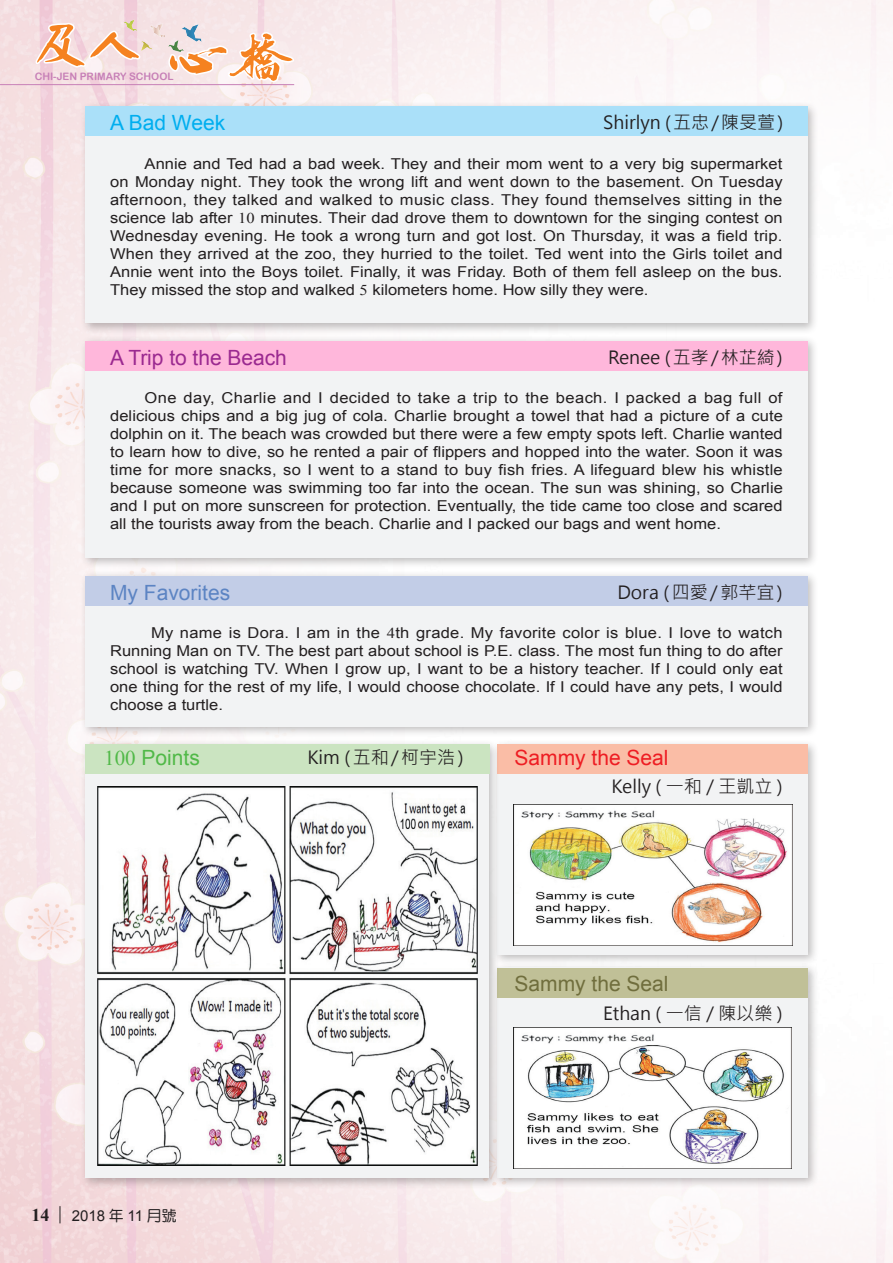
<style>
.page{position:relative;width:893px;height:1263px;background:#fff}
.page>*{position:absolute;margin:0;border:0;box-sizing:border-box;transform-origin:0 0}
.t1{font:21px "Arial";color:#9b2990}
.t2{font:21px "Arial";color:#ee1d23}
.t3{font:21px "Arial";color:#706e3d}
.t4{font:21px "Arial";color:#5c84c3}
.t5{font:21px "Arial";color:#51b948}
.t6{font:21px "Arial";color:#00aeef}
.t7{font:18px "Microsoft Jheng Hei";color:#231f20}
.t8{font:15px/18px "Arial";color:#231f20;text-align:justify;scale:1.1 1}
.t9{font:15px "Arial";color:#231f20}
.t10{font:10.2px "Arial Rounded MT Bold";color:#c780b7}
.s1{font-family:"Times New Roman"}
.s2{font-family:"Times New Roman";font-weight:700;font-size:18px}
.s3{font-family:"DF Yuan Std W5"}
</style>
<div class="page">
<img style="left:0;top:0;width:893px;height:1263px">
<div style="left:80px;top:101px;width:738px;height:234px;background:#231f20;opacity:.3"></div>
<div style="left:85px;top:136px;width:722px;height:187px;background:#f2f3f4"></div>
<div style="left:85px;top:106px;width:723px;height:30px;background:#aae0f9"></div>
<div style="left:80px;top:336px;width:738px;height:233px;background:#231f20;opacity:.3"></div>
<div style="left:85px;top:371px;width:722px;height:187px;background:#f2f3f4"></div>
<div style="left:85px;top:341px;width:723px;height:30px;background:#ffb7db"></div>
<div style="left:80px;top:571px;width:738px;height:167px;background:#231f20;opacity:.3"></div>
<div style="left:85px;top:606px;width:722px;height:120px;background:#f2f3f4"></div>
<div style="left:85px;top:576px;width:723px;height:30px;background:#c2cde7"></div>
<div style="left:492px;top:739px;width:327px;height:227px;background:#231f20;opacity:.3"></div>
<div style="left:500px;top:774px;width:307px;height:180px;background:#f2f3f4"></div>
<div style="left:492px;top:962px;width:327px;height:227px;background:#231f20;opacity:.3"></div>
<div style="left:500px;top:997px;width:307px;height:181px;background:#f2f3f4"></div>
<div style="left:497px;top:744px;width:311px;height:30px;background:#fabda6"></div>
<div style="left:497px;top:968px;width:311px;height:29px;background:#c0c097"></div>
<img style="left:513px;top:804px;width:279px;height:141px">
<div style="left:80px;top:739px;width:420px;height:450px;background:#231f20;opacity:.3"></div>
<div style="left:85px;top:774px;width:403px;height:404px;background:#f2f3f4"></div>
<div style="left:85px;top:744px;width:404px;height:30px;background:#cbe4c1"></div>
<img style="left:97px;top:786px;width:380px;height:380px">
<img style="left:513px;top:1028px;width:278px;height:141px">
<svg style="left:60px;top:1206px;width:1px;height:17px"></svg>
<img style="left:121px;top:18px;width:17px;height:4px">
<img style="left:153px;top:23px;width:14px;height:16px">
<svg style="left:34px;top:22px;width:119px;height:48px;background:#f4d1c2"></svg>
<svg style="left:167px;top:0;width:130px;height:106px;background:#f4dcd3"></svg>
<hr style="left:0;top:84px;width:294px;height:1px;background:#c780b7">
<p class="t10" style="left:35px;top:70px;width:140px">CHI-JEN PRIMARY SCHOOL</p>
<h1 class="t6" style="left:110px;top:109px;width:117px">A Bad Week</h1>
<p class="t7" style="left:603px;top:111px;width:182px">Shirlyn (五忠/陳旻萱)</p>
<p class="t8" style="left:110px;top:154px;width:613px;text-indent:35px">Annie and Ted had a bad week. They and their mom went to a very big supermarket on Monday night. They took the wrong lift and went down to the basement. On Tuesday afternoon, they talked and walked to music class. They found themselves sitting in the science lab after <span class="s1">10</span> minutes. Their dad drove them to downtown for the singing contest on Wednesday evening. He took a wrong turn and got lost. On Thursday, it was a field trip.<br>When they arrived at the zoo, they hurried to the toilet. Ted went into the Girls toilet and Annie went into the Boys toilet. Finally, it was Friday. Both of them fell asleep on the bus.<br>They missed the stop and walked <span class="s1">5</span> kilometers home. How silly they were.</p>
<h1 class="t1" style="left:110px;top:344px;width:178px">A Trip to the Beach</h1>
<p class="t7" style="left:608px;top:346px;width:176px">Renee (五孝/林芷綺)</p>
<p class="t8" style="left:110px;top:389px;width:613px;text-indent:35px">One day, Charlie and I decided to take a trip to the beach. I packed a bag full of delicious chips and a big jug of cola. Charlie brought a towel that had a picture of a cute dolphin on it. The beach was crowded but there were a few empty spots left. Charlie wanted to learn how to dive, so he rented a pair of flippers and hopped into the water. Soon it was time for more snacks, so I went to a stand to buy fish fries. A lifeguard blew his whistle because someone was swimming too far into the ocean. The sun was shining, so Charlie and I put on more sunscreen for protection. Eventually, the tide came too close and scared all the tourists away from the beach. Charlie and I packed our bags and went home.</p>
<h1 class="t4" style="left:110px;top:578px;width:122px">My Favorites</h1>
<p class="t7" style="left:617px;top:581px;width:167px">Dora (四愛 / 郭芊宜 )</p>
<p class="t8" style="left:110px;top:624px;width:613px;text-indent:41px">My name is Dora. I am in the <span class="s1">4</span>th grade. My favorite color is blue. I love to watch Running Man on TV. The best part about school is P.E. class. The most fun thing to do after school is watching TV. When I grow up, I want to be a history teacher. If I could only eat one thing for the rest of my life, I would choose chocolate. If I could have any pets, I would choose a turtle.</p>
<h1 class="t5" style="left:104px;top:744px;width:97px"><span class="s1">100</span> Points</h1>
<p class="t7" style="left:307px;top:746px;width:158px">Kim ( 五和 / 柯宇浩 )</p>
<h1 class="t2" style="left:514px;top:744px;width:156px">Sammy the Seal</h1>
<p class="t7" style="left:611px;top:775px;width:173px">Kelly ( 一和 / 王凱立 )</p>
<p class="t9" style="left:31px;top:1206px;width:147px"><span class="s2">14</span> 2018 <span class="s3">年</span> 11 <span class="s3">月號</span></p>
<h1 class="t3" style="left:514px;top:970px;width:156px">Sammy the Seal</h1>
<p class="t7" style="left:603px;top:1002px;width:181px">Ethan ( 一信 / 陳以樂 )</p>
</div>
